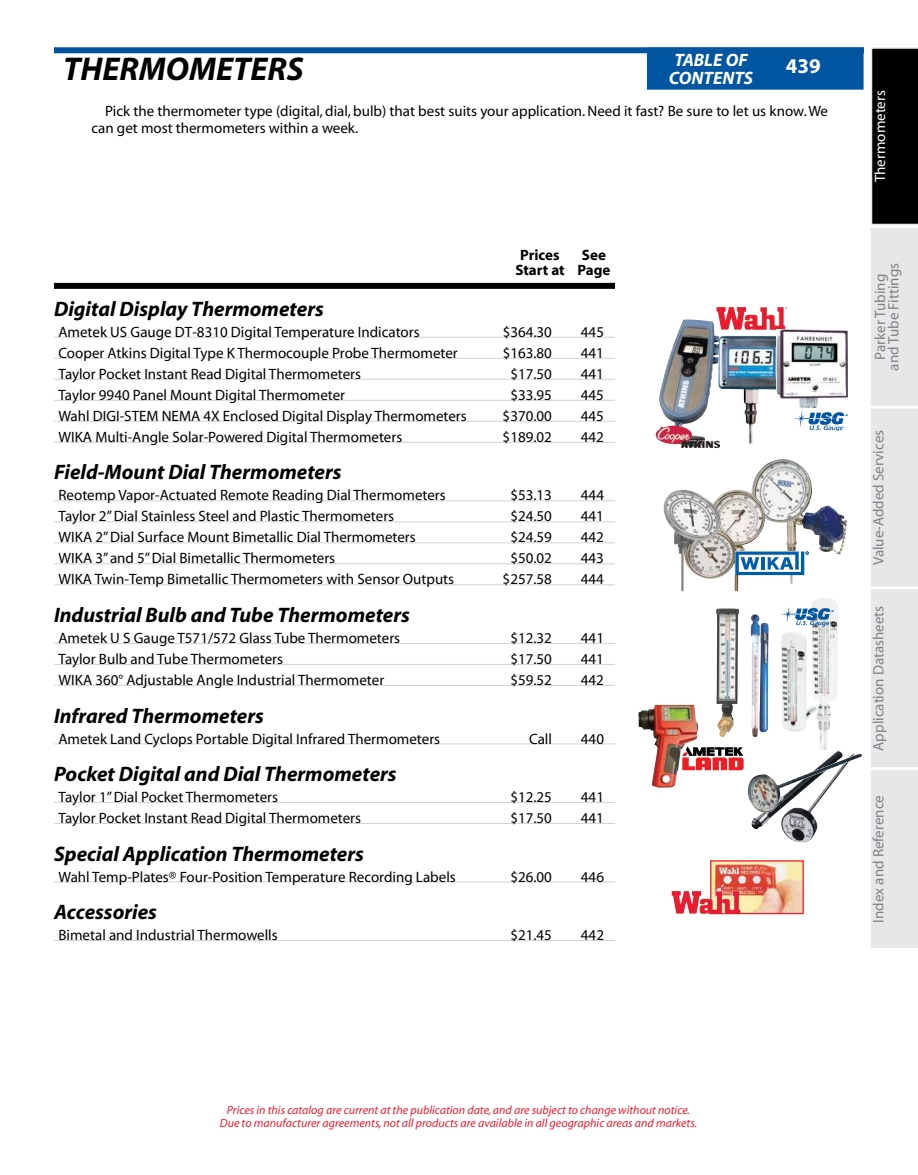
<style>
.page{position:relative;width:918px;height:1175px;background:#fff}
.page>*{position:absolute;margin:0;border:0;box-sizing:border-box;transform-origin:0 0}
.t1{font:italic 700 33px "Myriad";color:#000}
.t2{font:italic 700 21px "Myriad";color:#000}
.t3{font:700 21px "Myriad";color:#fff}
.t4{font:italic 700 18px/18px "Myriad";color:#fff;text-align:center}
.t5{font:15px/16.5px "Myriad";color:#000}
.t6{font:15px/13.5px "Myriad";color:#808285;text-align:center}
.t7{font:700 15px/15px "Myriad";color:#000}
.t8{font:15px "Myriad";color:#fff}
.t9{font:italic 12px/13.5px "Myriad";color:#ed1b2f;text-align:center}
</style>
<div class="page">
<svg style="left:871px;top:47px;width:47px;height:901px;background:#babbbc"></svg>
<img style="left:752px;top:463px;width:96px;height:121px">
<div style="left:54px;top:47px;width:810px;height:6px;background:#0055a1"></div>
<div style="left:54px;top:283px;width:561px;height:6px;background:#000"></div>
<hr style="left:54px;top:337px;width:561px;height:1px;background:#d1d3d4">
<hr style="left:54px;top:358px;width:561px;height:1px;background:#d1d3d4">
<hr style="left:54px;top:379px;width:561px;height:1px;background:#d1d3d4">
<hr style="left:54px;top:400px;width:561px;height:1px;background:#d1d3d4">
<hr style="left:54px;top:421px;width:561px;height:1px;background:#d1d3d4">
<hr style="left:54px;top:442px;width:561px;height:1px;background:#d1d3d4">
<hr style="left:54px;top:500px;width:561px;height:1px;background:#d1d3d4">
<hr style="left:54px;top:521px;width:561px;height:1px;background:#d1d3d4">
<hr style="left:54px;top:542px;width:561px;height:1px;background:#d1d3d4">
<hr style="left:54px;top:563px;width:561px;height:1px;background:#d1d3d4">
<hr style="left:54px;top:584px;width:561px;height:1px;background:#d1d3d4">
<hr style="left:54px;top:643px;width:561px;height:1px;background:#d1d3d4">
<hr style="left:54px;top:664px;width:561px;height:1px;background:#d1d3d4">
<hr style="left:54px;top:685px;width:561px;height:1px;background:#d1d3d4">
<hr style="left:54px;top:743px;width:561px;height:1px;background:#d1d3d4">
<hr style="left:54px;top:802px;width:561px;height:1px;background:#d1d3d4">
<hr style="left:54px;top:823px;width:561px;height:1px;background:#d1d3d4">
<hr style="left:54px;top:881px;width:561px;height:1px;background:#d1d3d4">
<hr style="left:54px;top:940px;width:561px;height:1px;background:#d1d3d4">
<div style="left:647px;top:48px;width:216px;height:41px;background:#0055a1"></div>
<img style="left:712px;top:862px;width:90px;height:50px">
<div style="left:710px;top:860px;width:94px;height:54px;border:1px solid #ed1b2f"></div>
<img style="left:672px;top:890px;width:71px;height:24px">
<img style="left:659px;top:319px;width:59px;height:107px">
<img style="left:655px;top:426px;width:65px;height:22px">
<img style="left:638px;top:704px;width:60px;height:83px">
<svg style="left:682px;top:746px;width:180px;height:96px"></svg>
<img style="left:663px;top:489px;width:102px;height:102px">
<svg style="left:735px;top:551px;width:74px;height:24px"></svg>
<img style="left:716px;top:608px;width:23px;height:129px">
<img style="left:781px;top:598px;width:57px;height:152px">
<img style="left:781px;top:607px;width:52px;height:19px">
<img style="left:750px;top:614px;width:19px;height:123px">
<img style="left:718px;top:336px;width:59px;height:107px">
<img style="left:716px;top:307px;width:72px;height:23px">
<img style="left:777px;top:330px;width:71px;height:77px">
<img style="left:794px;top:411px;width:54px;height:19px">
<p class="t4" style="left:669px;top:52px;width:86px">TABLE OF<br>CONTENTS</p>
<h1 class="t1" style="left:63px;top:51px;width:239px">Thermometers</h1>
<p class="t5" style="left:92px;top:104px;width:738px;text-indent:14px">Pick the thermometer type (digital, dial, bulb) that best suits your application. Need it fast? Be sure to let us know. We can get most thermometers within a week.</p>
<h2 class="t3" style="left:786px;top:55px;width:36px">439</h2>
<p class="t7" style="left:520px;top:248px;width:41px">Prices</p>
<p class="t7" style="left:515px;top:248px;width:97px;text-indent:67px">See<br>Start at Page</p>
<h2 class="t2" style="left:54px;top:298px;width:271px">Digital Display Thermometers</h2>
<p class="t5" style="left:58px;top:324px;width:363px">Ametek US Gauge DT-8310 Digital Temperature Indicators</p>
<p class="t5" style="left:503px;top:324px;width:51px">$364.30</p>
<p class="t5" style="left:581px;top:324px;width:25px">445</p>
<p class="t5" style="left:58px;top:345px;width:401px">Cooper Atkins Digital Type K Thermocouple Probe Thermometer</p>
<p class="t5" style="left:503px;top:345px;width:51px">$163.80</p>
<p class="t5" style="left:581px;top:345px;width:25px">441</p>
<p class="t5" style="left:58px;top:366px;width:304px">Taylor Pocket Instant Read Digital Thermometers</p>
<p class="t5" style="left:510px;top:366px;width:43px">$17.50</p>
<p class="t5" style="left:581px;top:366px;width:25px">441</p>
<p class="t5" style="left:58px;top:387px;width:288px">Taylor 9940 Panel Mount Digital Thermometer</p>
<p class="t5" style="left:510px;top:387px;width:43px">$33.95</p>
<p class="t5" style="left:581px;top:387px;width:25px">445</p>
<p class="t5" style="left:58px;top:408px;width:410px">Wahl DIGI-STEM NEMA 4X Enclosed Digital Display Thermometers</p>
<p class="t5" style="left:503px;top:408px;width:51px">$370.00</p>
<p class="t5" style="left:581px;top:408px;width:25px">445</p>
<p class="t5" style="left:58px;top:429px;width:345px">WIKA Multi-Angle Solar-Powered Digital Thermometers</p>
<p class="t5" style="left:503px;top:429px;width:51px">$189.02</p>
<p class="t5" style="left:581px;top:429px;width:25px">442</p>
<h2 class="t2" style="left:54px;top:461px;width:289px">Field-Mount Dial Thermometers</h2>
<p class="t5" style="left:58px;top:488px;width:389px">Reotemp Vapor-Actuated Remote Reading Dial Thermometers</p>
<p class="t5" style="left:510px;top:488px;width:43px">$53.13</p>
<p class="t5" style="left:581px;top:488px;width:25px">444</p>
<p class="t5" style="left:58px;top:509px;width:337px">Taylor 2” Dial Stainless Steel and Plastic Thermometers</p>
<p class="t5" style="left:510px;top:509px;width:43px">$24.50</p>
<p class="t5" style="left:581px;top:509px;width:25px">441</p>
<p class="t5" style="left:58px;top:530px;width:359px">WIKA 2” Dial Surface Mount Bimetallic Dial Thermometers</p>
<p class="t5" style="left:510px;top:530px;width:43px">$24.59</p>
<p class="t5" style="left:581px;top:530px;width:25px">442</p>
<p class="t5" style="left:58px;top:551px;width:278px">WIKA 3” and 5” Dial Bimetallic Thermometers</p>
<p class="t5" style="left:510px;top:551px;width:43px">$50.02</p>
<p class="t5" style="left:581px;top:551px;width:25px">443</p>
<p class="t5" style="left:58px;top:572px;width:397px">WIKA Twin-Temp Bimetallic Thermometers with Sensor Outputs</p>
<p class="t5" style="left:503px;top:572px;width:51px">$257.58</p>
<p class="t5" style="left:581px;top:572px;width:25px">444</p>
<h2 class="t2" style="left:54px;top:604px;width:357px">Industrial Bulb and Tube Thermometers</h2>
<p class="t5" style="left:58px;top:630px;width:343px">Ametek U S Gauge T571/572 Glass Tube Thermometers</p>
<p class="t5" style="left:510px;top:630px;width:43px">$12.32</p>
<p class="t5" style="left:581px;top:630px;width:25px">441</p>
<p class="t5" style="left:58px;top:651px;width:226px">Taylor Bulb and Tube Thermometers</p>
<p class="t5" style="left:510px;top:651px;width:43px">$17.50</p>
<p class="t5" style="left:581px;top:651px;width:25px">441</p>
<p class="t5" style="left:58px;top:672px;width:327px">WIKA 360° Adjustable Angle Industrial Thermometer</p>
<p class="t5" style="left:510px;top:672px;width:43px">$59.52</p>
<p class="t5" style="left:581px;top:672px;width:25px">442</p>
<h2 class="t2" style="left:54px;top:704px;width:211px">Infrared Thermometers</h2>
<p class="t5" style="left:58px;top:731px;width:383px">Ametek Land Cyclops Portable Digital Infrared Thermometers</p>
<p class="t5" style="left:529px;top:731px;width:24px">Call</p>
<p class="t5" style="left:581px;top:731px;width:25px">440</p>
<h2 class="t2" style="left:54px;top:763px;width:344px">Pocket Digital and Dial Thermometers</h2>
<p class="t5" style="left:58px;top:789px;width:221px">Taylor 1” Dial Pocket Thermometers</p>
<p class="t5" style="left:510px;top:789px;width:43px">$12.25</p>
<p class="t5" style="left:581px;top:789px;width:25px">441</p>
<p class="t5" style="left:58px;top:810px;width:304px">Taylor Pocket Instant Read Digital Thermometers</p>
<p class="t5" style="left:510px;top:810px;width:43px">$17.50</p>
<p class="t5" style="left:581px;top:810px;width:25px">441</p>
<h2 class="t2" style="left:54px;top:842px;width:311px">Special Application Thermometers</h2>
<p class="t5" style="left:58px;top:869px;width:399px">Wahl Temp-Plates® Four-Position Temperature Recording Labels</p>
<p class="t5" style="left:510px;top:869px;width:43px">$26.00</p>
<p class="t5" style="left:581px;top:869px;width:25px">446</p>
<h2 class="t2" style="left:54px;top:901px;width:105px">Accessories</h2>
<p class="t5" style="left:58px;top:927px;width:221px">Bimetal and Industrial Thermowells</p>
<p class="t5" style="left:510px;top:927px;width:43px">$21.45</p>
<p class="t5" style="left:581px;top:927px;width:25px">442</p>
<p class="t8" style="left:873px;top:182px;width:94px;rotate:-90deg">Thermometers</p>
<p class="t6" style="left:874px;top:370px;width:109px;rotate:-90deg">Parker Tubing and Tube Fittings</p>
<p class="t6" style="left:872px;top:565px;width:137px;rotate:-90deg">Value-Added Services</p>
<p class="t6" style="left:872px;top:750px;width:146px;rotate:-90deg">Application Datasheets</p>
<p class="t6" style="left:872px;top:922px;width:129px;rotate:-90deg">Index and Reference</p>
<p class="t9" style="left:220px;top:1103px;width:479px">Prices in this catalog are current at the publication date, and are subject to change without notice.<br>Due to manufacturer agreements, not all products are available in all geographic areas and markets.</p>
</div>
